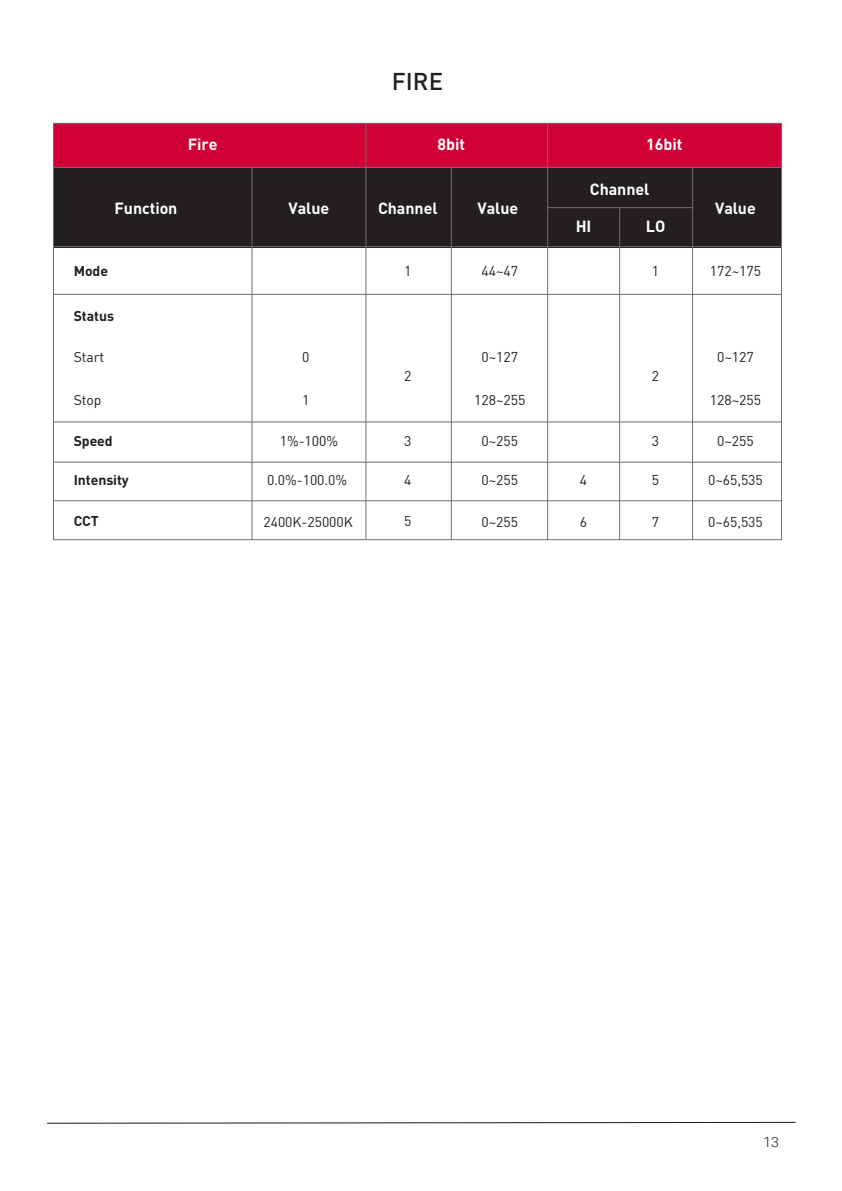
<style>
.page{position:relative;width:842px;height:1191px;background:#fff}
.page>*{position:absolute;margin:0;border:0;box-sizing:border-box;transform-origin:0 0}
.t1{font:500 24px "DIN";color:#231f20}
.t2{font:700 16px "DIN";letter-spacing:-.005em;color:#fff}
.t3{font:14px "DIN";letter-spacing:-.005em;color:#231f20}
.t4{font:700 14px "DIN";letter-spacing:-.005em;color:#231f20}
.t5{font:300 14px "Roboto";color:#231815}
</style>
<div class="page">
<svg style="left:47px;top:1121px;width:749px;height:3px"></svg>
<div style="left:53px;top:168px;width:728px;height:79px;background:#231f20"></div>
<div style="left:53px;top:123px;width:728px;height:45px;background:#d00037"></div>
<hr style="left:53px;top:500px;width:728px;height:1px;background:#6d6e71">
<hr style="left:53px;top:461px;width:728px;height:1px;background:#6d6e71">
<hr style="left:53px;top:421px;width:728px;height:1px;background:#6d6e71">
<hr style="left:53px;top:294px;width:728px;height:1px;background:#6d6e71">
<hr style="left:53px;top:246px;width:728px;height:1px;background:#6d6e71">
<hr style="left:53px;top:167px;width:728px;height:1px;background:#6d6e71">
<hr style="left:548px;top:207px;width:144px;height:1px;background:#6d6e71">
<hr style="left:692px;top:167px;width:1px;height:372px;background:#6d6e71">
<hr style="left:619px;top:208px;width:1px;height:331px;background:#6d6e71">
<hr style="left:547px;top:123px;width:1px;height:416px;background:#6d6e71">
<hr style="left:451px;top:167px;width:1px;height:372px;background:#6d6e71">
<hr style="left:365px;top:123px;width:1px;height:416px;background:#6d6e71">
<hr style="left:251px;top:167px;width:1px;height:372px;background:#6d6e71">
<h1 class="t1" style="left:392px;top:66px;width:53px">FIRE</h1>
<p class="t2" style="left:188px;top:134px;width:31px">Fire</p>
<p class="t2" style="left:438px;top:134px;width:29px">8bit</p>
<p class="t2" style="left:646px;top:134px;width:38px">16bit</p>
<p class="t2" style="left:115px;top:198px;width:64px">Function</p>
<p class="t2" style="left:590px;top:178px;width:61px">Channel</p>
<p class="t2" style="left:289px;top:198px;width:42px">Value</p>
<p class="t2" style="left:378px;top:198px;width:61px">Channel</p>
<p class="t2" style="left:477px;top:198px;width:42px">Value</p>
<p class="t2" style="left:715px;top:198px;width:42px">Value</p>
<p class="t2" style="left:576px;top:216px;width:17px">HI</p>
<p class="t2" style="left:646px;top:216px;width:21px">LO</p>
<p class="t4" style="left:74px;top:261px;width:36px">Mode</p>
<p class="t3" style="left:404px;top:262px;width:9px">1</p>
<p class="t3" style="left:482px;top:262px;width:38px">44~47</p>
<p class="t3" style="left:652px;top:262px;width:9px">1</p>
<p class="t3" style="left:710px;top:262px;width:53px">172~175</p>
<p class="t4" style="left:74px;top:307px;width:42px">Status</p>
<p class="t3" style="left:74px;top:348px;width:32px">Start</p>
<p class="t3" style="left:482px;top:348px;width:38px">0~127</p>
<p class="t3" style="left:474px;top:391px;width:53px">128~255</p>
<p class="t3" style="left:482px;top:432px;width:38px">0~255</p>
<p class="t3" style="left:482px;top:471px;width:38px">0~255</p>
<p class="t3" style="left:482px;top:513px;width:38px">0~255</p>
<p class="t3" style="left:302px;top:348px;width:9px">0</p>
<p class="t3" style="left:717px;top:348px;width:38px">0~127</p>
<p class="t3" style="left:302px;top:391px;width:9px">1</p>
<p class="t3" style="left:404px;top:367px;width:9px">2</p>
<p class="t3" style="left:652px;top:367px;width:9px">2</p>
<p class="t3" style="left:74px;top:391px;width:29px">Stop</p>
<p class="t3" style="left:710px;top:391px;width:53px">128~255</p>
<p class="t3" style="left:717px;top:432px;width:38px">0~255</p>
<p class="t3" style="left:708px;top:471px;width:56px">0~65,535</p>
<p class="t3" style="left:708px;top:513px;width:56px">0~65,535</p>
<p class="t3" style="left:280px;top:432px;width:60px">1%-100%</p>
<p class="t3" style="left:404px;top:432px;width:9px">3</p>
<p class="t3" style="left:404px;top:471px;width:9px">4</p>
<p class="t3" style="left:404px;top:512px;width:9px">5</p>
<p class="t3" style="left:652px;top:432px;width:9px">3</p>
<p class="t4" style="left:74px;top:431px;width:41px">Speed</p>
<p class="t4" style="left:74px;top:471px;width:57px">Intensity</p>
<p class="t4" style="left:74px;top:511px;width:27px">CCT</p>
<p class="t3" style="left:267px;top:471px;width:82px">0.0%-100.0%</p>
<p class="t3" style="left:264px;top:513px;width:91px">2400K-25000K</p>
<p class="t3" style="left:580px;top:471px;width:9px">4</p>
<p class="t3" style="left:652px;top:471px;width:9px">5</p>
<p class="t3" style="left:580px;top:513px;width:9px">6</p>
<p class="t3" style="left:652px;top:513px;width:9px">7</p>
<p class="t5" style="left:763px;top:1132px;width:17px">13</p>
</div>
